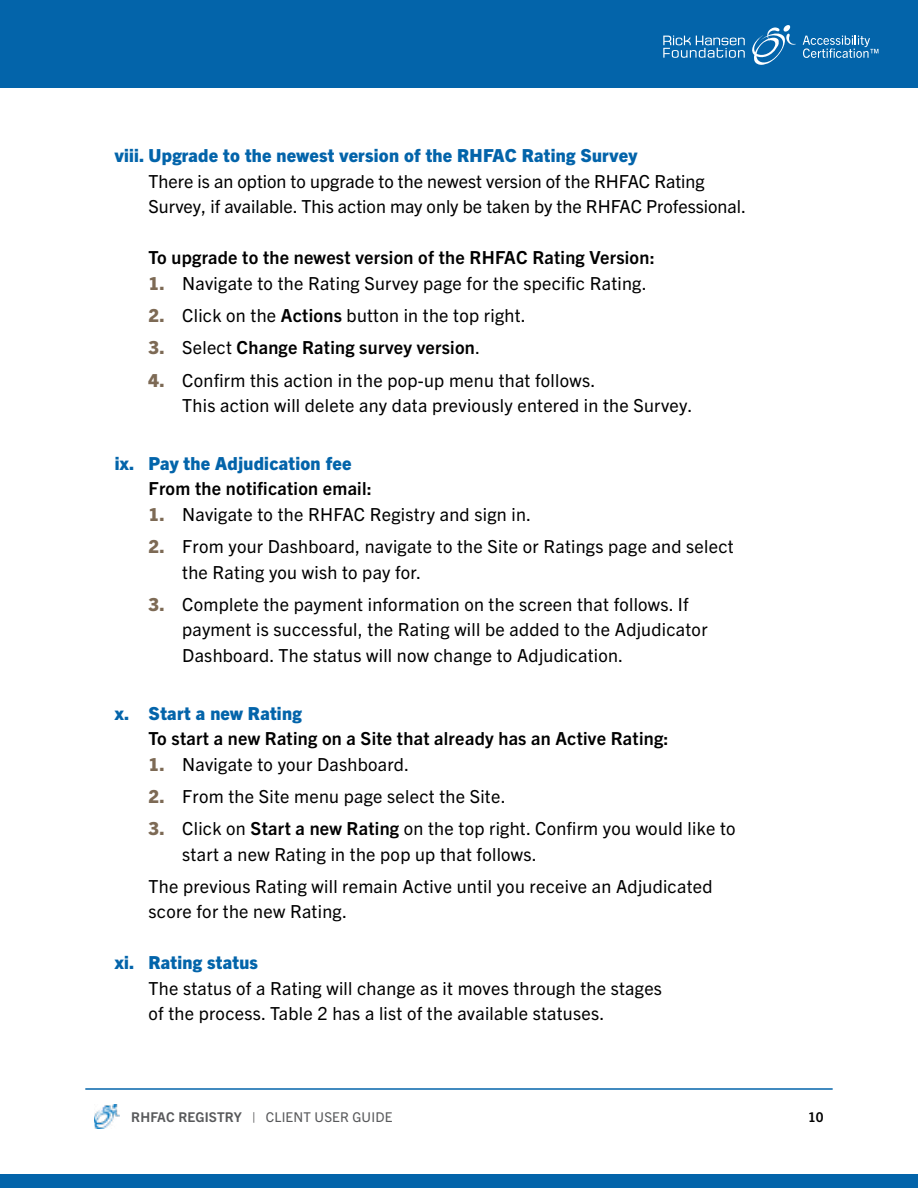
<style>
.page{position:relative;width:918px;height:1188px;background:#fff}
.page>*{position:absolute;margin:0;border:0;box-sizing:border-box;transform-origin:0 0}
.List_Paragraph{font:18px/25.5px "Trade Gothic Next LT Pro";letter-spacing:.015em;color:#000}
.List_Paragraph-2{font:700 18px "Trade Gothic Next LT Pro";letter-spacing:.015em;color:#000}
.List_Paragraph-3{font:800 18px "Trade Gothic Next LT Pro";letter-spacing:.015em;color:#0364aa}
.t1{font:13.5px "Trade Gothic Next LT Pro";letter-spacing:.015em;color:#58595b}
.t2{font:700 13.5px "Trade Gothic Next LT Pro";color:#000}
.s1{font-weight:800;color:#7d6a55}
.s2{font-weight:700}
.s3{font-weight:400}
</style>
<div class="page">
<div style="left:0;top:0;width:918px;height:88px;background:#0364aa"></div>
<div style="left:0;top:1174px;width:918px;height:14px;background:#0364aa"></div>
<svg style="left:663px;top:25px;width:133px;height:40px"></svg>
<svg style="left:803px;top:36px;width:75px;height:22px"></svg>
<hr style="left:85px;top:1088px;width:748px;height:2px;background:#0364aa">
<img style="left:94px;top:1105px;width:26px;height:23px">
<p class="List_Paragraph-3" style="left:115px;top:143px;width:524px">viii. Upgrade to the newest version of the RHFAC Rating Survey</p>
<p class="List_Paragraph" style="left:148px;top:167px;width:599px">There is an option to upgrade to the newest version of the RHFAC Rating<br>Survey, if available. This action may only be taken by the RHFAC Professional.</p>
<p class="List_Paragraph-2" style="left:148px;top:245px;width:508px">To upgrade to the newest version of the RHFAC Rating Version:</p>
<p class="List_Paragraph" style="left:148px;top:269px;width:500px"><span class="s1">1.</span> Navigate to the Rating Survey page for the specific Rating.</p>
<p class="List_Paragraph" style="left:148px;top:302px;width:379px"><span class="s1">2.</span> Click on the <span class="s2">Actions</span> button in the top right.</p>
<p class="List_Paragraph-2" style="left:148px;top:335px;width:333px"><span class="s1">3.</span> <span class="s3">Select</span> Change Rating survey version<span class="s3">.</span></p>
<p class="List_Paragraph" style="left:182px;top:366px;width:512px;text-indent:-34px"><span class="s1">4.</span> Confirm this action in the pop-up menu that follows.<br>This action will delete any data previously entered in the Survey.</p>
<p class="List_Paragraph-3" style="left:115px;top:451px;width:238px">ix. Pay the Adjudication fee</p>
<p class="List_Paragraph-2" style="left:148px;top:476px;width:225px">From the notification email:</p>
<p class="List_Paragraph" style="left:148px;top:500px;width:384px"><span class="s1">1.</span> Navigate to the RHFAC Registry and sign in.</p>
<p class="List_Paragraph" style="left:182px;top:533px;width:553px;text-indent:-34px"><span class="s1">2.</span> From your Dashboard, navigate to the Site or Ratings page and select the Rating you wish to pay for.</p>
<p class="List_Paragraph" style="left:182px;top:590px;width:527px;text-indent:-34px"><span class="s1">3.</span> Complete the payment information on the screen that follows. If payment is successful, the Rating will be added to the Adjudicator<br>Dashboard. The status will now change to Adjudication.</p>
<p class="List_Paragraph-3" style="left:115px;top:701px;width:188px">x. Start a new Rating</p>
<p class="List_Paragraph-2" style="left:148px;top:726px;width:522px">To start a new Rating on a Site that already has an Active Rating:</p>
<p class="List_Paragraph" style="left:148px;top:750px;width:262px"><span class="s1">1.</span> Navigate to your Dashboard.</p>
<p class="List_Paragraph" style="left:148px;top:782px;width:359px"><span class="s1">2.</span> From the Site menu page select the Site.</p>
<p class="List_Paragraph" style="left:182px;top:815px;width:555px;text-indent:-34px"><span class="s1">3.</span> Click on <span class="s2">Start a new Rating</span> on the top right. Confirm you would like to start a new Rating in the pop up that follows.</p>
<p class="List_Paragraph" style="left:148px;top:872px;width:566px">The previous Rating will remain Active until you receive an Adjudicated score for the new Rating.</p>
<p class="List_Paragraph-3" style="left:115px;top:950px;width:145px">xi. Rating status</p>
<p class="List_Paragraph" style="left:148px;top:974px;width:515px">The status of a Rating will change as it moves through the stages of the process. Table 2 has a list of the available statuses.</p>
<p class="t1" style="left:131px;top:1107px;width:263px"><span class="s2">RHFAC REGISTRY</span> | CLIENT USER GUIDE</p>
<p class="t2" style="left:808px;top:1107px;width:17px">10</p>
</div>
